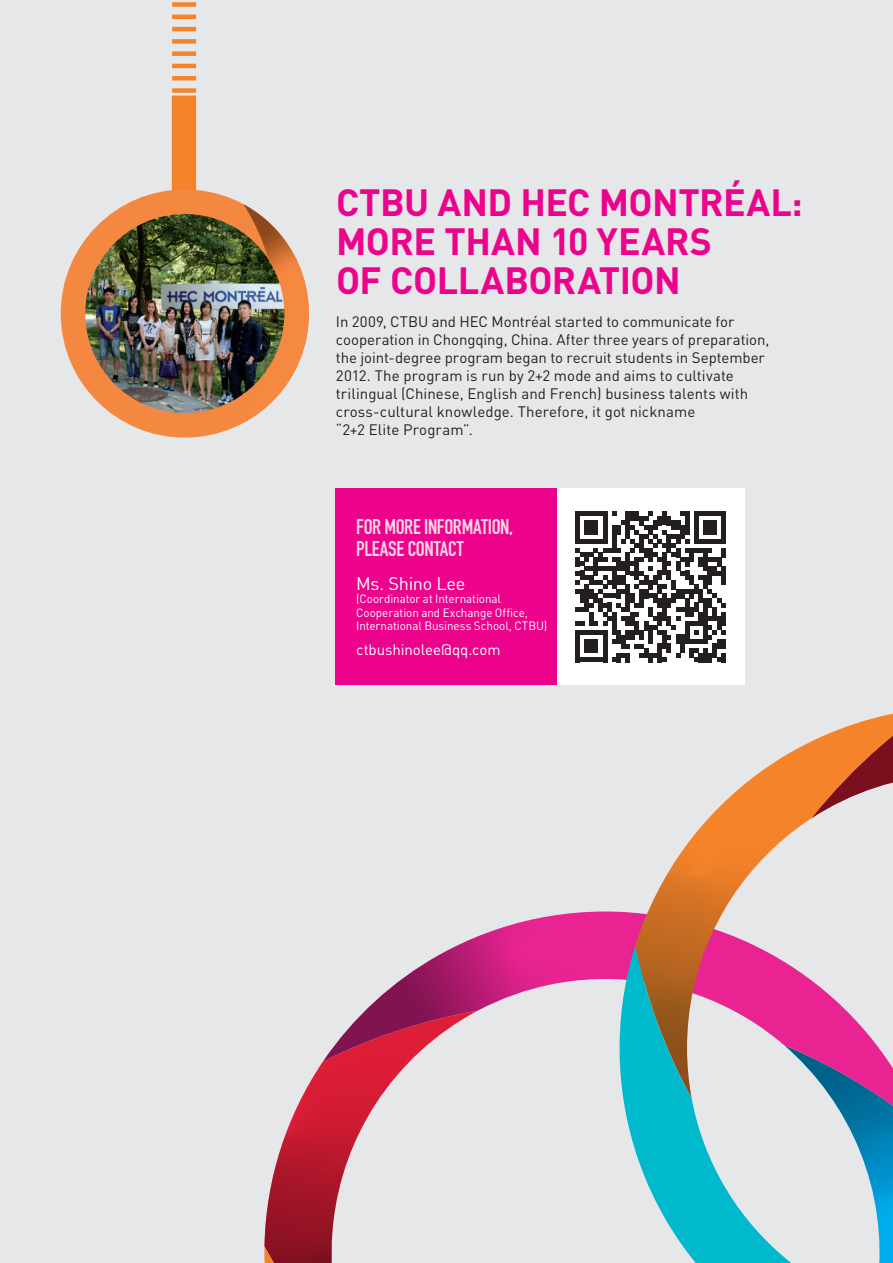
<style>
.page{position:relative;width:893px;height:1263px;background:#e6e7e9}
.page>*{position:absolute;margin:0;border:0;box-sizing:border-box;transform-origin:0 0}
.t1{font:700 37.5px/39px "DINOT";letter-spacing:-.015em;color:#ed028c}
.t2{font:21px/22.5px "DIN Engschrift Std";letter-spacing:-.015em;color:#fad5e5}
.t3{font:18px "DINOT";letter-spacing:-.015em;color:#fff}
.t4{font:15px/18px "DINOT";letter-spacing:.005em;color:#231f20}
.t5{font:15px "DINOT";letter-spacing:-.005em;color:#fff}
.t6{font:12px/13.5px "DINOT";letter-spacing:-.005em;color:#fff}
</style>
<div class="page">
<svg style="left:456px;top:911px;width:179px;height:35px"></svg>
<svg style="left:635px;top:713px;width:258px;height:233px"></svg>
<svg style="left:264px;top:946px;width:356px;height:317px"></svg>
<svg style="left:620px;top:946px;width:273px;height:317px"></svg>
<div style="left:336px;top:488px;width:221px;height:197px;background:#ed028c"></div>
<div style="left:172px;top:88px;width:24px;height:5px;background:#f5832a"></div>
<hr style="left:172px;top:76px;width:24px;height:4px;background:#f5832a">
<hr style="left:172px;top:64px;width:24px;height:4px;background:#f5832a">
<div style="left:172px;top:51px;width:24px;height:5px;background:#f5832a"></div>
<div style="left:172px;top:39px;width:24px;height:5px;background:#f5832a"></div>
<hr style="left:172px;top:27px;width:24px;height:4px;background:#f5832a">
<hr style="left:172px;top:15px;width:24px;height:4px;background:#f5832a">
<div style="left:172px;top:2px;width:24px;height:5px;background:#f5832a"></div>
<div style="left:172px;top:96px;width:24px;height:111px;background:#f5832a"></div>
<img style="left:61px;top:189px;width:182px;height:249px">
<img style="left:243px;top:204px;width:66px;height:219px">
<div style="left:557px;top:488px;width:187px;height:197px;background:#fff"></div>
<svg style="left:575px;top:511px;width:151px;height:151px"></svg>
<div style="left:721px;top:639px;width:5px;height:9px;background:#231f20"></div>
<div style="left:721px;top:653px;width:5px;height:9px;background:#231f20"></div>
<h1 class="t1" style="left:336px;top:182px;width:468px">CTBU AND HEC MONTRÉAL:<br>MORE THAN 10 YEARS<br>OF COLLABORATION</h1>
<p class="t4" style="left:336px;top:312px;width:435px">In 2009, CTBU and HEC Montréal started to communicate for cooperation in Chongqing, China. After three years of preparation, the joint-degree program began to recruit students in September 2012. The program is run by 2+2 mode and aims to cultivate trilingual (Chinese, English and French) business talents with cross-cultural knowledge. Therefore, it got nickname<br>“2+2 Elite Program”.</p>
<h2 class="t2" style="left:356px;top:515px;width:158px">FOR MORE INFORMATION,<br>PLEASE CONTACT</h2>
<p class="t3" style="left:356px;top:572px;width:111px">Ms. Shino Lee</p>
<p class="t6" style="left:356px;top:592px;width:193px">(Coordinator at International<br>Cooperation and Exchange Office,<br>International Business School, CTBU)</p>
<p class="t5" style="left:356px;top:640px;width:146px">ctbushinolee@qq.com</p>
</div>
